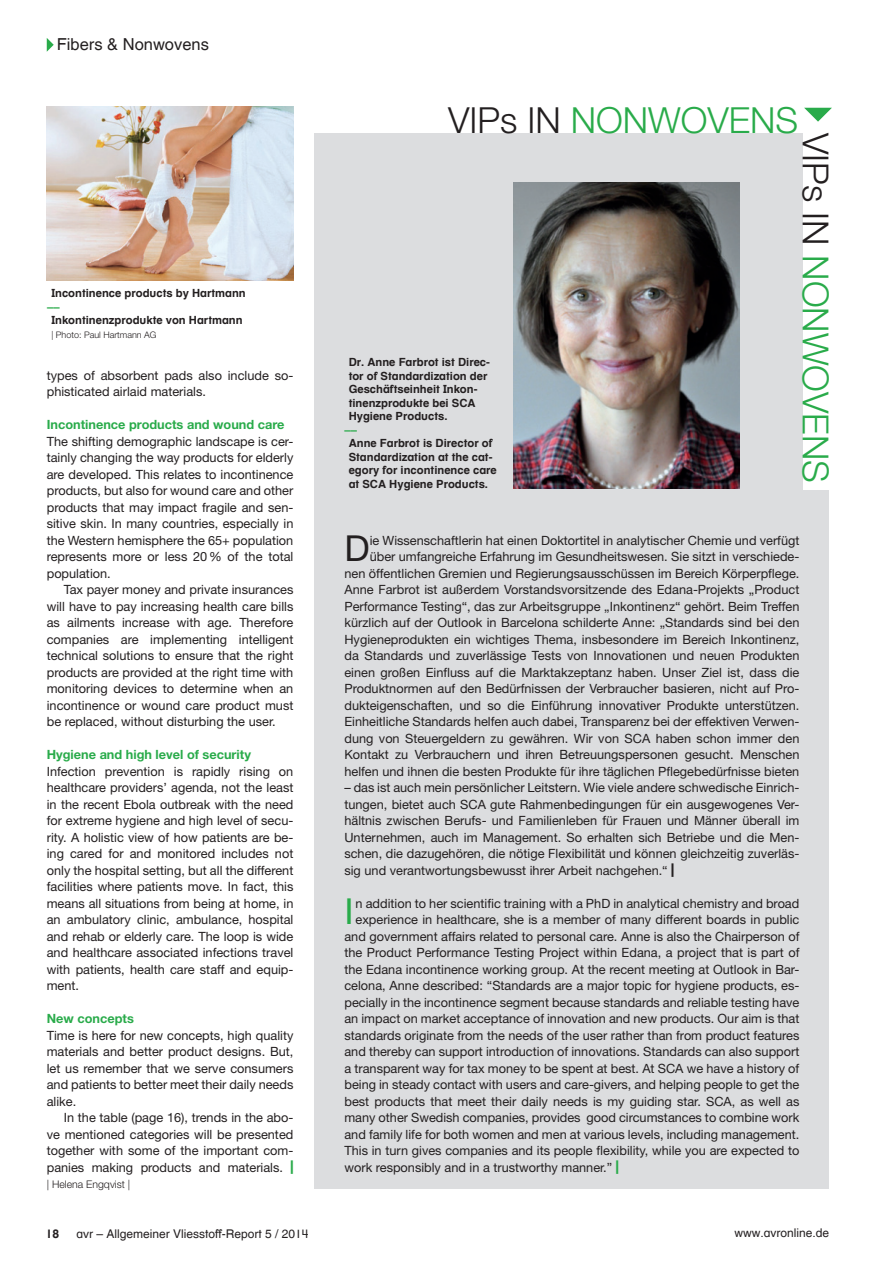
<style>
.page{position:relative;width:893px;height:1263px;background:#fff}
.page>*{position:absolute;margin:0;border:0;box-sizing:border-box;transform-origin:0 0}
.D_H2{font:300 36px "Helvetica Neue LT Std";color:#29ab4a}
.D_GT_Initial{font:35.85px "Helvetica Neue LT Std";color:#231f20}
.E_GT_Initial{font:35.85px "Helvetica Neue LT Std";color:#29ab4a}
.t1{font:16.5px "Helvetica Textbook Com";color:#231f20}
.D_GT_Initial-2{font:12.75px/16.5px "Helvetica Neue LT Std";color:#231f20;text-align:right}
.E_GT_Initial-2{font:12.75px "Helvetica Neue LT Std";color:#231f20}
.E_GT{font:12.75px/16.5px "Helvetica Neue LT Std";color:#231f20;text-align:justify}
.E_GTE{font:12.75px/16.5px "Helvetica Neue LT Std";color:#231f20;text-align:justify}
.D_GTE{font:12.75px/16.5px "Helvetica Neue LT Std";color:#231f20}
.E_ZT{font:700 12.75px "Helvetica Neue LT Std";color:#29ab4a}
.t2{font:12px "Helvetica Textbook Com";color:#231f20}
.t3{font:700 12px "Helvetica Textbook Com";color:#231f20}
.D_BU{font:700 11.25px/13.5px "Helvetica Textbook Com";color:#231f20}
.E_BU{font:700 11.25px/13.5px "Helvetica Textbook Com";color:#231f20}
.D_BU-2{font:700 11.25px "Helvetica Textbook Com";color:#29ab4a}
.D_GTE-2{font:300 10.5px "Helvetica Neue LT Std";color:#231f20}
.D_BU-3{font:300 9px "Helvetica Neue LT Std";color:#231f20}
.s1{font-weight:800;font-size:13.5px;color:#29ab4a}
.s2{color:#231f20}
.s3{font-weight:800;font-size:13.5px}
</style>
<div class="page">
<svg style="left:47px;top:38px;width:7px;height:14px"></svg>
<img style="left:47px;top:106px;width:246px;height:175px">
<svg style="left:804px;top:108px;width:28px;height:14px"></svg>
<div style="left:314px;top:133px;width:515px;height:1055px;background:#dcdddf"></div>
<img style="left:514px;top:182px;width:225px;height:307px">
<div style="left:803px;top:133px;width:26px;height:357px;background:#fff"></div>
<p class="t1" style="left:57px;top:34px;width:154px">Fibers &amp; Nonwovens</p>
<p class="E_BU" style="left:51px;top:286px;width:196px">Incontinence products by Hartmann</p>
<p class="D_BU-2" style="left:47px;top:300px;width:14px">––</p>
<p class="D_BU" style="left:51px;top:313px;width:193px">Inkontinenzprodukte von Hartmann</p>
<p class="D_BU-3" style="left:51px;top:329px;width:107px">| Photo: Paul Hartmann AG</p>
<p class="D_GTE" style="left:47px;top:367px;width:248px">types of absorbent pads also include so&shy;phisticated airlaid materials.</p>
<p class="E_ZT" style="left:47px;top:417px;width:239px">Incontinence products and wound care</p>
<p class="E_GT" style="left:47px;top:433px;width:248px">The shifting demographic landscape is cer&shy;tainly changing the way products for elderly are developed. This relates to incontinence products, but also for wound care and other products that may impact fragile and sen&shy;sitive skin. In many countries, especially in the Western hemisphere the 65+ population represents more or less 20% of the total population.</p>
<p class="E_GTE" style="left:47px;top:581px;width:248px;text-indent:17px">Tax payer money and private insurances will have to pay increasing health care bills as ailments increase with age. Therefore companies are implementing intelligent technical solutions to ensure that the right products are provided at the right time with monitoring devices to determine when an incontinence or wound care product must be replaced, without disturbing the user.</p>
<p class="E_ZT" style="left:47px;top:747px;width:206px">Hygiene and high level of security</p>
<p class="E_GT" style="left:47px;top:763px;width:248px">Infection prevention is rapidly rising on healthcare providers’ agenda, not the least in the recent Ebola outbreak with the need for extreme hygiene and high level of secu&shy;rity. A holistic view of how patients are be&shy;ing cared for and monitored includes not only the hospital setting, but all the different facilities where patients move. In fact, this means all situations from being at home, in an ambulatory clinic, ambulance, hospital and rehab or elderly care. The loop is wide and healthcare associated infections travel with patients, health care staff and equip&shy;ment.</p>
<p class="E_ZT" style="left:47px;top:1011px;width:89px">New concepts</p>
<p class="E_GT" style="left:47px;top:1027px;width:248px">Time is here for new concepts, high quality materials and better product designs. But, let us remember that we serve consumers and patients to better meet their daily needs alike.</p>
<p class="D_GTE" style="left:47px;top:1109px;width:248px;text-align:justify;text-indent:17px">In the table (page 16), trends in the abo&shy;ve mentioned categories will be presented together with some of the important com&shy;panies making products and materials. <span class="s1">|</span></p>
<p class="D_GTE-2" style="left:47px;top:1178px;width:85px">| Helena Engqvist |</p>
<p class="D_H2" style="left:448px;top:98px;width:352px"><span class="s2">VIPs IN</span> NONWOVENS</p>
<p class="D_H2" style="left:838px;top:133px;width:352px;rotate:90deg"><span class="s2">VIPs IN</span> NONWOVENS</p>
<p class="D_BU" style="left:349px;top:356px;width:143px">Dr. Anne Farbrot ist Direc&shy;tor of Standardization der<br>Geschäftseinheit Inkon&shy;tinenzprodukte bei SCA<br>Hygiene Products.</p>
<p class="D_BU-2" style="left:344px;top:423px;width:14px">––</p>
<p class="E_BU" style="left:349px;top:437px;width:150px">Anne Farbrot is Director of<br>Standardization at the cat&shy;egory for incontinence care at SCA Hygiene Products.</p>
<p class="D_GT_Initial-2" style="left:344px;top:532px;width:457px">ie Wissenschaftlerin hat einen Doktortitel in analytischer Chemie und verfügt über umfangreiche Erfahrung im Gesundheitswesen. Sie sitzt in verschiede-<br>nen öffentlichen Gremien und Regierungsausschüssen im Bereich Körperpflege.<br>Anne Farbrot ist außerdem Vorstandsvorsitzende des Edana-Projekts „Product Performance Testing“, das zur Arbeitsgruppe „Inkontinenz“ gehört. Beim Treffen kürzlich auf der Outlook in Barcelona schilderte Anne: „Standards sind bei den Hygieneprodukten ein wichtiges Thema, insbesondere im Bereich Inkontinenz, da Standards und zuverlässige Tests von Innovationen und neuen Produkten einen großen Einfluss auf die Marktakzeptanz haben. Unser Ziel ist, dass die Produktnormen auf den Bedürfnissen der Verbraucher basieren, nicht auf Pro&shy;dukteigenschaften, und so die Einführung innovativer Produkte unterstützen.<br>Einheitliche Standards helfen auch dabei, Transparenz bei der effektiven Verwen&shy;dung von Steuergeldern zu gewähren. Wir von SCA haben schon immer den Kontakt zu Verbrauchern und ihren Betreuungspersonen gesucht. Menschen helfen und ihnen die besten Produkte für ihre täglichen Pflegebedürfnisse bieten</p>
<p class="D_GT_Initial-2" style="left:344px;top:779px;width:456px;text-align:justify">– das ist auch mein persönlicher Leitstern. Wie viele andere schwedische Einrich&shy;tungen, bietet auch SCA gute Rahmenbedingungen für ein ausgewogenes Ver&shy;hältnis zwischen Berufs- und Familienleben für Frauen und Männer überall im Unternehmen, auch im Management. So erhalten sich Betriebe und die Men&shy;schen, die dazugehören, die nötige Flexibilität und können gleichzeitig zuverläs&shy;sig und verantwortungsbewusst ihrer Arbeit nachgehen.“ <span class="s3">|</span></p>
<p class="E_GT_Initial" style="left:344px;top:890px;width:11px">I</p>
<p class="E_GT_Initial-2" style="left:355px;top:896px;width:445px">n addition to her scientific training with a PhD in analytical chemistry and broad</p>
<p class="D_GT_Initial" style="left:344px;top:527px;width:27px">D</p>
<p class="E_GT_Initial-2" style="left:355px;top:912px;width:445px">experience in healthcare, she is a member of many different boards in public</p>
<p class="E_GT_Initial-2" style="left:344px;top:929px;width:456px">and government affairs related to personal care. Anne is also the Chairperson of</p>
<p class="E_GT_Initial-2" style="left:344px;top:945px;width:456px">the Product Performance Testing Project within Edana, a project that is part of</p>
<p class="E_GT_Initial-2" style="left:344px;top:962px;width:456px">the Edana incontinence working group. At the recent meeting at Outlook in Bar-</p>
<p class="E_GT_Initial-2" style="left:344px;top:978px;width:456px">celona, Anne described: “Standards are a major topic for hygiene products, es-</p>
<p class="E_GT_Initial-2" style="left:344px;top:995px;width:456px">pecially in the incontinence segment because standards and reliable testing have</p>
<p class="E_GT_Initial-2" style="left:344px;top:1011px;width:456px">an impact on market acceptance of innovation and new products. Our aim is that</p>
<p class="E_GT_Initial-2" style="left:344px;top:1028px;width:456px">standards originate from the needs of the user rather than from product features</p>
<p class="E_GT_Initial-2" style="left:344px;top:1044px;width:456px">and thereby can support introduction of innovations. Standards can also support</p>
<p class="E_GT_Initial-2" style="left:344px;top:1061px;width:456px">a transparent way for tax money to be spent at best. At SCA we have a history of</p>
<p class="E_GT_Initial-2" style="left:344px;top:1077px;width:456px">being in steady contact with users and care-givers, and helping people to get the</p>
<p class="E_GT_Initial-2" style="left:344px;top:1094px;width:457px">best products that meet their daily needs is my guiding star. SCA, as well as</p>
<p class="E_GT_Initial-2" style="left:344px;top:1110px;width:456px">many other Swedish companies, provides good circumstances to combine work</p>
<p class="E_GT_Initial-2" style="left:344px;top:1127px;width:456px">and family life for both women and men at various levels, including management.</p>
<p class="E_GT_Initial-2" style="left:344px;top:1143px;width:456px">This in turn gives companies and its people flexibility, while you are expected to</p>
<p class="E_GT_Initial-2" style="left:344px;top:1160px;width:276px">work responsibly and in a trustworthy manner.” <span class="s1">|</span></p>
<p class="t3" style="left:46px;top:1226px;width:15px">18</p>
<p class="t2" style="left:77px;top:1226px;width:234px">avr – Allgemeiner Vliesstoff-Report 5 / 2014</p>
<p class="t2" style="left:734px;top:1225px;width:96px">www.avronline.de</p>
</div>
